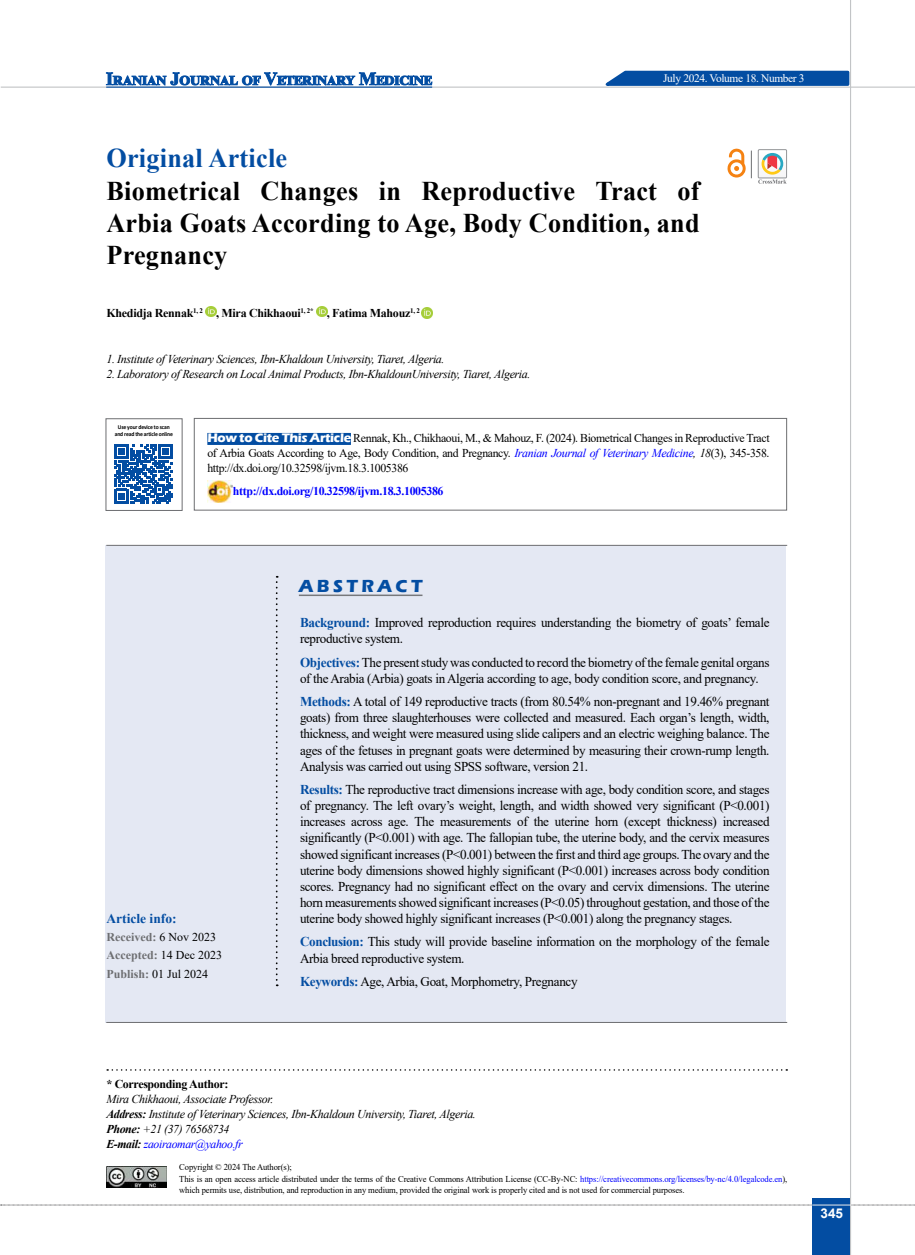
<style>
.page{position:relative;width:915px;height:1255px;background:#fff}
.page>*{position:absolute;margin:0;border:0;box-sizing:border-box;transform-origin:0 0}
.t1{font:700 27px/32.4px "Times New Roman";letter-spacing:.01em;color:#000;text-align:justify}
.t2{font:700 27px "Times New Roman";letter-spacing:.01em;color:#034da2}
.t3{font:700 18px "Eras ITC";color:#034da2}
.t4{font:13.5px/16px "Times New Roman";letter-spacing:-.025em;color:#000}
.t5{font:700 13.5px "Times New Roman";color:#034da2}
.t6{font:700 13.5px "Arial";color:#fff}
.t7{font:italic 12px/15px "Times New Roman";letter-spacing:-.03em;color:#000}
.t8{font:12px/15px "Times New Roman";letter-spacing:-.03em;color:#000;text-align:justify}
.t9{font:700 12px "Times New Roman";letter-spacing:-.025em;color:#000}
.t10{font:700 12px/18.3px "Times New Roman";color:#6d6e71}
.t11{font:700 12px "Times New Roman";letter-spacing:-.03em;color:#00f}
.t12{font:11.4px "Times New Roman";letter-spacing:-.03em;color:#fff}
.t13{font:9px/12.1px "Times New Roman";letter-spacing:-.01em;color:#000;scale:.95 1}
.t14{font:700 6px/7.5px "Calibri";letter-spacing:-.025em;color:#000;text-align:center;scale:.94 1}
.s1{font-family:"Eras ITC";font-weight:700;font-size:12.75px;color:#fff}
.s2{font-style:italic;color:#00f}
.s3{font-style:italic}
.s4{font-weight:400;color:#000}
.s5{font-weight:700;color:#034da2}
.s6{font-weight:700}
.s7{color:#00f}
</style>
<div class="page">
<svg style="left:1px;top:1204px;width:914px;height:1px"></svg>
<div style="left:812px;top:1198px;width:38px;height:56px;background:#034da2"></div>
<hr style="left:849px;top:0;width:1px;height:1254px;background:#c2c4c6">
<hr style="left:1px;top:87px;width:913px;height:1px;background:#c2c4c6">
<hr style="left:812px;top:1204px;width:38px;height:1px;background:#ebebec">
<svg style="left:597px;top:69px;width:253px;height:18px;background:#3772b4"></svg>
<svg style="left:106px;top:72px;width:326px;height:14px"></svg>
<hr style="left:106px;top:87px;width:326px;height:1px;background:#034da2">
<div style="left:105px;top:545px;width:681px;height:477px;background:#e4e8f3"></div>
<svg style="left:205px;top:306px;width:11px;height:11px"></svg>
<svg style="left:316px;top:306px;width:11px;height:11px"></svg>
<svg style="left:421px;top:308px;width:11px;height:10px"></svg>
<svg style="left:107px;top:1069px;width:680px;height:1px"></svg>
<svg style="left:276px;top:576px;width:1px;height:410px"></svg>
<hr style="left:299px;top:594px;width:123px;height:2px;background:#77787b">
<div style="left:194px;top:418px;width:592px;height:92px;border:1px solid #6d6e71"></div>
<div style="left:207px;top:433px;width:144px;height:12px;background:#034da2"></div>
<img style="left:207px;top:481px;width:26px;height:21px">
<div style="left:105px;top:418px;width:77px;height:93px;border:1px solid #6d6e71"></div>
<svg style="left:114px;top:444px;width:59px;height:59px"></svg>
<hr style="left:106px;top:545px;width:681px;height:1px;background:#6d6e71">
<hr style="left:106px;top:1022px;width:681px;height:1px;background:#6d6e71">
<svg style="left:727px;top:149px;width:24px;height:29px"></svg>
<div style="left:757px;top:149px;width:29px;height:29px;border:1px solid #939598"></div>
<svg style="left:757px;top:150px;width:29px;height:34px"></svg>
<img style="left:106px;top:1166px;width:60px;height:21px">
<p class="t12" style="left:663px;top:70px;width:143px">July 2024. Volume 18. Number 3</p>
<h1 class="t2" style="left:106px;top:139px;width:182px">Original Article</h1>
<h1 class="t1" style="left:106px;top:173px;width:594px">Biometrical Changes in Reproductive Tract of Arbia Goats According to Age, Body Condition, and Pregnancy</h1>
<p class="t9" style="left:106px;top:304px;width:315px">Khedidja Rennak<sup>1,</sup> <sup>2</sup> , Mira Chikhaoui<sup>1,</sup> <sup>2*</sup> , Fatima Mahouz<sup>1,</sup> <sup>2</sup></p>
<p class="t7" style="left:106px;top:351px;width:339px">1. Institute of Veterinary Sciences, Ibn-Khaldoun University, Tiaret, Algeria.</p>
<p class="t7" style="left:106px;top:366px;width:425px">2. Laboratory of Research on Local Animal Products, Ibn-KhaldounUniversity, Tiaret, Algeria.</p>
<p class="t14" style="left:115px;top:423px;width:63px">Use your device to scan and read the article online</p>
<p class="t8" style="left:207px;top:430px;width:563px"><span class="s1">How to Cite This Article</span> Rennak, Kh., Chikhaoui, M., &amp; Mahouz, F. (2024). Biometrical Changes in Reproductive Tract of Arbia Goats According to Age, Body Condition, and Pregnancy. <span class="s2">Iranian Journal of Veterinary Medicine</span><span class="s3">, 18</span>(3), 345-358. http://dx.doi.org/10.32598/ijvm.18.3.1005386</p>
<p class="t11" style="left:233px;top:482px;width:212px">http://dx.doi.org/10.32598/ijvm.18.3.1005386</p>
<h2 class="t3" style="left:299px;top:576px;width:125px">A B S T R A C T</h2>
<p class="t5" style="left:106px;top:908px;width:72px">Article info:</p>
<p class="t10" style="left:106px;top:927px;width:117px">Received: <span class="s4">6 Nov 2023<br></span>Accepted: <span class="s4">14 Dec 2023<br></span>Publish: <span class="s4">01 Jul 2024</span></p>
<p class="t4" style="left:300px;top:613px;width:471px"><span class="s5">Background:</span> Improved reproduction requires understanding the biometry of goats’ female reproductive system.</p>
<p class="t4" style="left:300px;top:653px;width:471px"><span class="s5">Objectives:</span> The present study was conducted to record the biometry of the female genital organs of the Arabia (Arbia) goats in Algeria according to age, body condition score, and pregnancy.</p>
<p class="t4" style="left:300px;top:693px;width:471px;text-align:justify"><span class="s5">Methods:</span> A total of 149 reproductive tracts (from 80.54% non-pregnant and 19.46% pregnant goats) from three slaughterhouses were collected and measured. Each organ’s length, width, thickness, and weight were measured using slide calipers and an electric weighing balance. The ages of the fetuses in pregnant goats were determined by measuring their crown-rump length.<br>Analysis was carried out using SPSS software, version 21.</p>
<p class="t4" style="left:300px;top:781px;width:471px;text-align:justify"><span class="s5">Results:</span> The reproductive tract dimensions increase with age, body condition score, and stages of pregnancy. The left ovary’s weight, length, and width showed very significant (P&lt;0.001) increases across age. The measurements of the uterine horn (except thickness) increased significantly (P&lt;0.001) with age. The fallopian tube, the uterine body, and the cervix measures showed significant increases (P&lt;0.001) between the first and third age groups. The ovary and the uterine body dimensions showed highly significant (P&lt;0.001) increases across body condition scores. Pregnancy had no significant effect on the ovary and cervix dimensions. The uterine horn measurements showed significant increases (P&lt;0.05) throughout gestation, and those of the uterine body showed highly significant increases (P&lt;0.001) along the pregnancy stages.</p>
<p class="t4" style="left:300px;top:933px;width:471px"><span class="s5">Conclusion:</span> This study will provide baseline information on the morphology of the female<br>Arbia breed reproductive system.</p>
<p class="t4" style="left:300px;top:973px;width:279px"><span class="s5">Keywords:</span> Age, Arbia, Goat, Morphometry, Pregnancy</p>
<p class="t9" style="left:106px;top:1075px;width:123px">* Corresponding Author:</p>
<p class="t7" style="left:106px;top:1091px;width:371px">Mira Chikhaoui, Associate Professor.<br><span class="s6">Address:</span> Institute of Veterinary Sciences, Ibn-Khaldoun University, Tiaret, Algeria.<br><span class="s6">Phone:</span> +21 (37) 76568734<br><span class="s6">E-mail:</span> <span class="s7">zaoiraomar@yahoo.fr</span></p>
<p class="t13" style="left:179px;top:1160px;width:641px">Copyright © 2024 The Author(s);<br>This is an open access article distributed under the terms of the Creative Commons Attribution License (CC-By-NC: <span class="s7">https://creativecommons.org/licenses/by-nc/4.0/legalcode.en</span>),</p>
<p class="t13" style="left:179px;top:1183px;width:533px">which permits use, distribution, and reproduction in any medium, provided the original work is properly cited and is not used for commercial purposes.</p>
<p class="t6" style="left:820px;top:1203px;width:24px">345</p>
</div>
